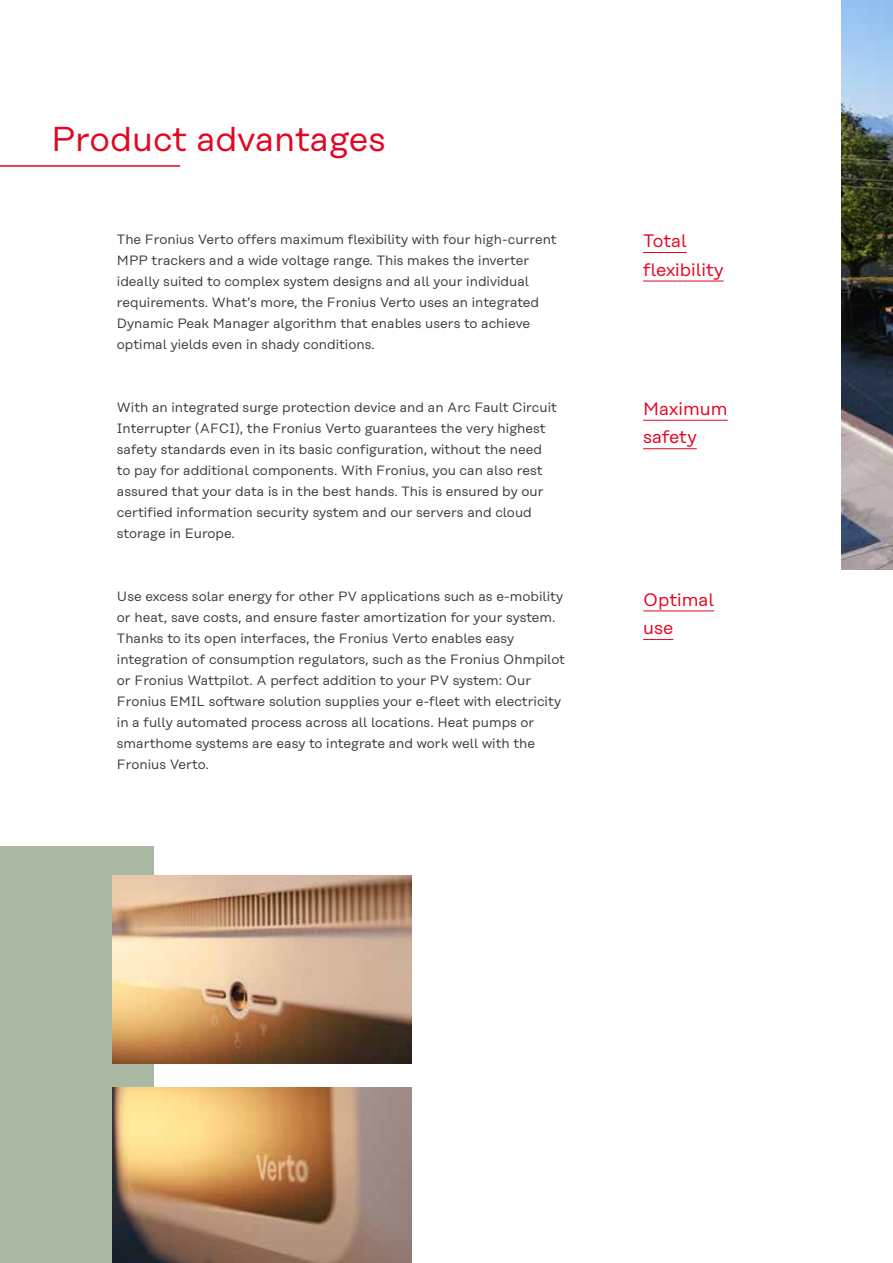
<style>
.page{position:relative;width:893px;height:1263px;background:#fff}
.page>*{position:absolute;margin:0;border:0;box-sizing:border-box;transform-origin:0 0}
.t1{font:34.5px "Rational Text";color:#e40521}
.t2{font:18px/28.5px "Rational Text";color:#e40521}
.t3{font:13.5px/21px "Rational Text";color:#3c3c3b}
</style>
<div class="page">
<hr style="left:643px;top:610px;width:71px;height:1px;background:#e40521">
<hr style="left:643px;top:639px;width:30px;height:1px;background:#e40521">
<hr style="left:0;top:165px;width:180px;height:2px;background:#e40521">
<hr style="left:643px;top:252px;width:44px;height:1px;background:#e40521">
<hr style="left:643px;top:281px;width:81px;height:1px;background:#e40521">
<hr style="left:643px;top:420px;width:85px;height:1px;background:#e40521">
<hr style="left:643px;top:448px;width:54px;height:1px;background:#e40521">
<img style="left:842px;top:0;width:51px;height:570px">
<div style="left:0;top:846px;width:153px;height:417px;background:#a9b8a2"></div>
<img style="left:112px;top:875px;width:299px;height:188px">
<img style="left:113px;top:1088px;width:298px;height:175px">
<h1 class="t1" style="left:51px;top:119px;width:336px">Product advantages</h1>
<p class="t3" style="left:117px;top:228px;width:441px">The Fronius Verto offers maximum flexibility with four high-current MPP trackers and a wide voltage range. This makes the inverter ideally suited to complex system designs and all your individual requirements. What’s more, the Fronius Verto uses an integrated Dynamic Peak Manager algorithm that enables users to achieve optimal yields even in shady conditions.</p>
<p class="t3" style="left:117px;top:396px;width:441px">With an integrated surge protection device and an Arc Fault Circuit Interrupter (AFCI), the Fronius Verto guarantees the very highest safety standards even in its basic configuration, without the need to pay for additional components. With Fronius, you can also rest assured that your data is in the best hands. This is ensured by our certified information security system and our servers and cloud storage in Europe.</p>
<p class="t3" style="left:117px;top:585px;width:450px">Use excess solar energy for other PV applications such as e-mobility or heat, save costs, and ensure faster amortization for your system.<br>Thanks to its open interfaces, the Fronius Verto enables easy integration of consumption regulators, such as the Fronius Ohmpilot or Fronius Wattpilot. A perfect addition to your PV system: Our Fronius EMIL software solution supplies your e-fleet with electricity in a fully automated process across all locations. Heat pumps or smarthome systems are easy to integrate and work well with the Fronius Verto.</p>
<h2 class="t2" style="left:643px;top:227px;width:82px">Total flexibility</h2>
<h2 class="t2" style="left:643px;top:394px;width:86px">Maximum safety</h2>
<h2 class="t2" style="left:643px;top:585px;width:73px">Optimal use</h2>
</div>
